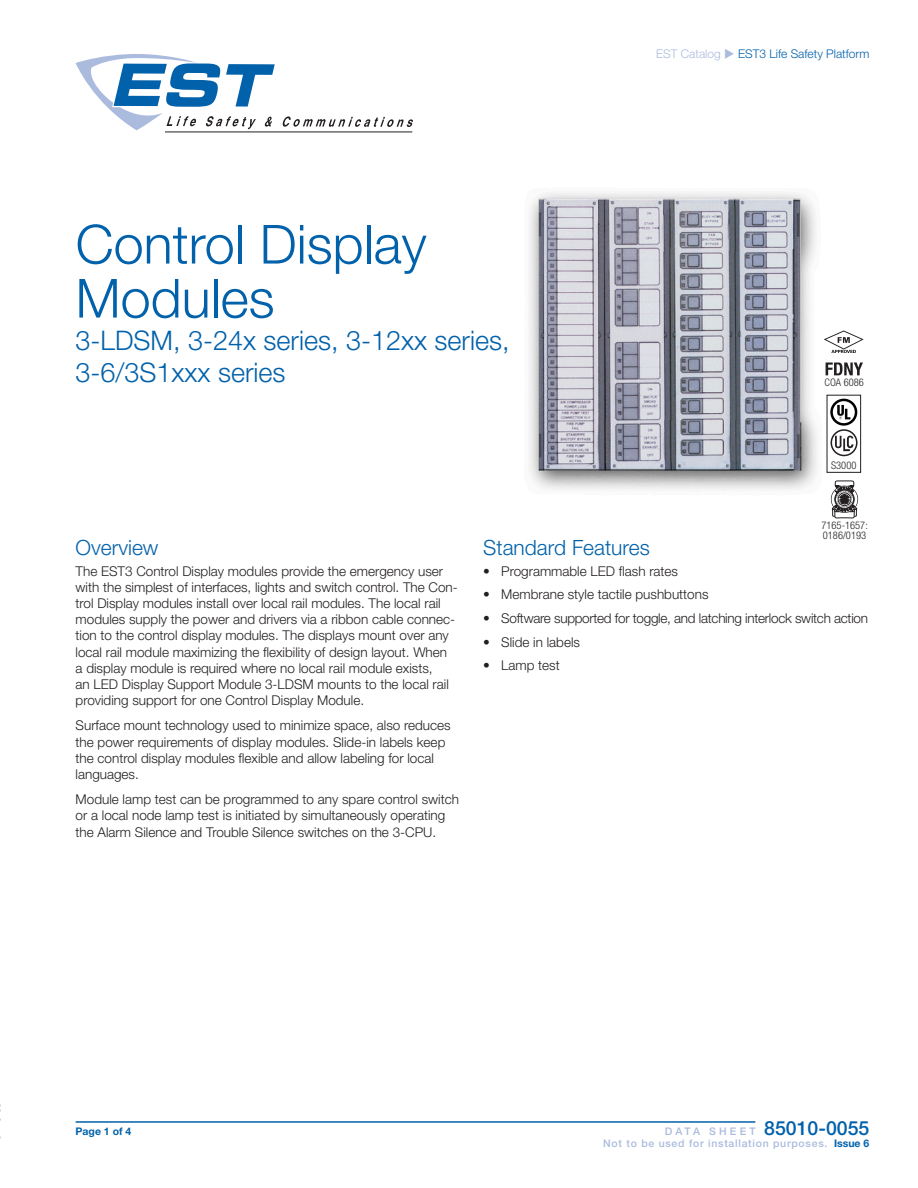
<style>
.page{position:relative;width:918px;height:1188px;background:#fff}
.page>*{position:absolute;margin:0;border:0;box-sizing:border-box;transform-origin:0 0}
.t1{font:300 54px/54px "Helvetica Neue LT Std";color:#0161aa}
.Model{font:300 27px/32.4px "Helvetica Neue LT Std";color:#0161aa}
.HEAD{font:300 21px "Helvetica Neue LT Std";color:#0161aa}
.t2{font:500 19.5px "Helvetica Neue LT Std";color:#0161aa}
.BODY{font:300 13.5px/16.2px "Helvetica Neue LT Std";color:#231f20}
.Features{font:300 13.5px "Helvetica Neue LT Std";color:#231f20}
.Features-2{font:300 13.5px "Helvetica Neue LT Std";letter-spacing:-.02em;color:#231f20}
.t3{font:300 12px "Helvetica Neue LT Std";color:#0161aa}
.t4{font:500 10.5px "Helvetica Neue LT Std";letter-spacing:.07em;color:#aabbde}
.t5{font:300 condensed 10.5px/10.5px "Helvetica Neue";color:#231f20}
.t6{font:700 10.5px "Helvetica Neue LT Std";color:#0161aa}
.s1{color:#aabbde}
.s2{font-size:10.5px;color:#aabbde}
.s3{font-weight:700;color:#0161aa}
</style>
<div class="page">
<hr style="left:76px;top:1121px;width:679px;height:2px;background:#0161aa">
<svg style="left:282px;top:116px;width:131px;height:11px"></svg>
<hr style="left:165px;top:132px;width:247px;height:1px;background:#231f20">
<svg style="left:76px;top:54px;width:199px;height:76px"></svg>
<img style="left:529px;top:193px;width:313px;height:308px">
<div style="left:831px;top:486px;width:27px;height:27px;border:1px solid #231f20;border-radius:50%"></div>
<svg style="left:832px;top:481px;width:25px;height:38px"></svg>
<div style="left:835px;top:489px;width:19px;height:20px;border:1px solid #231f20;border-radius:50%"></div>
<div style="left:835px;top:490px;width:19px;height:19px;border:1px solid #231f20;border-radius:50%"></div>
<svg style="left:830px;top:399px;width:28px;height:57px"></svg>
<div style="left:827px;top:395px;width:34px;height:78px;border:1px solid #231f20"></div>
<svg style="left:826px;top:363px;width:37px;height:12px"></svg>
<svg style="left:824px;top:331px;width:40px;height:22px"></svg>
<p class="t1" style="left:76px;top:216px;width:353px">Control Display<br>Modules</p>
<p class="Model" style="left:76px;top:324px;width:436px">3-LDSM, 3-24x series, 3-12xx series,<br>3-6/3S1xxx series</p>
<p class="t3" style="left:656px;top:47px;width:215px"><span class="s1">EST Catalog</span> <span class="s1">◆</span> EST3 Life Safety Platform</p>
<p class="t5" style="left:825px;top:377px;width:41px">COA 6086</p>
<p class="t5" style="left:831px;top:460px;width:27px">S3000</p>
<p class="HEAD" style="left:76px;top:535px;width:84px">Overview</p>
<p class="BODY" style="left:76px;top:563px;width:384px">The EST3 Control Display modules provide the emergency user with the simplest of interfaces, lights and switch control. The Con&shy;trol Display modules install over local rail modules. The local rail modules supply the power and drivers via a ribbon cable connec&shy;tion to the control display modules. The displays mount over any local rail module maximizing the flexibility of design layout. When<br>a display module is required where no local rail module exists,<br>an LED Display Support Module 3-LDSM mounts to the local rail providing support for one Control Display Module.</p>
<p class="BODY" style="left:76px;top:717px;width:377px">Surface mount technology used to minimize space, also reduces the power requirements of display modules. Slide-in labels keep the control display modules flexible and allow labeling for local languages.</p>
<p class="BODY" style="left:76px;top:791px;width:385px">Module lamp test can be programmed to any spare control switch or a local node lamp test is initiated by simultaneously operating the Alarm Silence and Trouble Silence switches on the 3-CPU.</p>
<p class="t5" style="left:822px;top:520px;width:48px">7165-1657:<br>0186/0193</p>
<p class="HEAD" style="left:483px;top:535px;width:168px">Standard Features</p>
<p class="Features" style="left:483px;top:563px;width:196px">• Programmable LED flash rates</p>
<p class="Features" style="left:483px;top:586px;width:227px">• Membrane style tactile pushbuttons</p>
<p class="Features-2" style="left:483px;top:610px;width:386px">• Software supported for toggle, and latching interlock switch action</p>
<p class="Features" style="left:483px;top:634px;width:98px">• Slide in labels</p>
<p class="Features" style="left:483px;top:657px;width:78px">• Lamp test</p>
<p class="t6" style="left:76px;top:1124px;width:57px">Page 1 of 4</p>
<p class="t2" style="left:665px;top:1116px;width:206px"><span class="s2">D A T A S H E E T</span> 85010-0055</p>
<p class="t4" style="left:603px;top:1137px;width:268px">Not to be used for installation purposes. <span class="s3">Issue 6</span></p>
</div>
